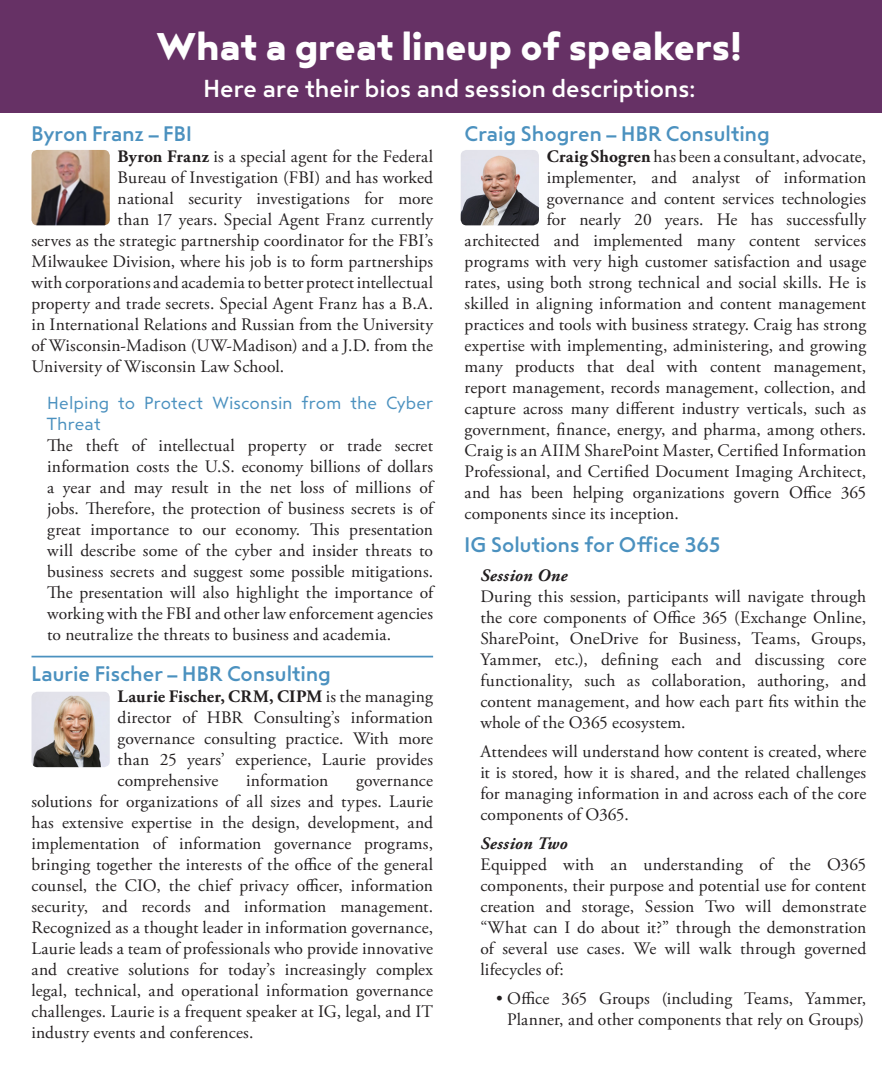
<style>
.page{position:relative;width:882px;height:1071px;background:#fff}
.page>*{position:absolute;margin:0;border:0;box-sizing:border-box;transform-origin:0 0}
.t1{font:38.5px "Steagal Bo";letter-spacing:.005em;color:#fff}
.t2{font:24.5px "Steagal Me";color:#fff}
.t3{font:21px "Steagal Me";letter-spacing:.005em;color:#4b91bf}
.t4{font:17.5px/21px "Adobe Garamond Pro";letter-spacing:.01em;color:#231f20}
.s1{font-weight:700}
.s2{font-family:"Steagal Re";color:#4b91bf}
.s3{font-weight:700;font-style:italic}
</style>
<div class="page">
<div style="left:0;top:0;width:882px;height:112px;background:#663165"></div>
<hr style="left:32px;top:656px;width:401px;height:1px;background:#4b91bf">
<img style="left:32px;top:150px;width:78px;height:75px">
<img style="left:32px;top:692px;width:78px;height:75px">
<img style="left:461px;top:150px;width:78px;height:75px">
<p class="t1" style="left:157px;top:25px;width:587px">What a great lineup of speakers!</p>
<p class="t2" style="left:203px;top:75px;width:494px">Here are their bios and session descriptions:</p>
<p class="t3" style="left:32px;top:122px;width:162px">Byron Franz – FBI</p>
<p class="t4" style="left:118px;top:147px;width:317px"><span class="s1">Byron Franz</span> is a special agent for the Federal</p>
<p class="t4" style="left:118px;top:168px;width:317px">Bureau of Investigation (FBI) and has worked</p>
<p class="t4" style="left:118px;top:189px;width:317px">national security investigations for more</p>
<p class="t4" style="left:118px;top:210px;width:317px">than 17 years. Special Agent Franz currently</p>
<p class="t4" style="left:31px;top:231px;width:403px">serves as the strategic partnership coordinator for the FBI’s</p>
<p class="t4" style="left:31px;top:252px;width:403px">Milwaukee Division, where his job is to form partnerships</p>
<p class="t4" style="left:31px;top:273px;width:403px">with corporations and academia to better protect intellectual</p>
<p class="t4" style="left:31px;top:294px;width:403px">property and trade secrets. Special Agent Franz has a B.A.</p>
<p class="t4" style="left:31px;top:315px;width:403px">in International Relations and Russian from the University</p>
<p class="t4" style="left:31px;top:336px;width:403px">of Wisconsin-Madison (UW-Madison) and a J.D. from the</p>
<p class="t4" style="left:31px;top:357px;width:254px">University of Wisconsin Law School.</p>
<p class="t4" style="left:47px;top:394px;width:387px"><span class="s2">Helping to Protect Wisconsin from the Cyber Threat<br></span>The theft of intellectual property or trade secret information costs the U.S. economy billions of dollars a year and may result in the net loss of millions of jobs. Therefore, the protection of business secrets is of great importance to our economy. This presentation will describe some of the cyber and insider threats to business secrets and suggest some possible mitigations.<br>The presentation will also highlight the importance of working with the FBI and other law enforcement agencies to neutralize the threats to business and academia.</p>
<p class="t3" style="left:32px;top:662px;width:301px">Laurie Fischer – HBR Consulting</p>
<p class="t4" style="left:118px;top:687px;width:317px;text-align:justify"><span class="s1">Laurie Fischer, CRM, CIPM</span> is the managing director of HBR Consulting’s information governance consulting practice. With more than 25 years’ experience, Laurie provides comprehensive</p>
<p class="t4" style="left:246px;top:771px;width:84px">information</p>
<p class="t4" style="left:31px;top:771px;width:403px;text-align:justify;text-indent:325px">governance solutions for organizations of all sizes and types. Laurie has extensive expertise in the design, development, and implementation of information governance programs, bringing together the interests of the office of the general counsel, the CIO, the chief privacy officer, information security, and records and information management.<br>Recognized as a thought leader in information governance, Laurie leads a team of professionals who provide innovative and creative solutions for today’s increasingly complex legal, technical, and operational information governance challenges. Laurie is a frequent speaker at IG, legal, and IT industry events and conferences.</p>
<p class="t3" style="left:465px;top:122px;width:307px">Craig Shogren – HBR Consulting</p>
<p class="t4" style="left:547px;top:147px;width:321px"><span class="s1">Craig Shogren</span> has been a consultant, advocate,</p>
<p class="t4" style="left:547px;top:168px;width:321px">implementer, and analyst of information</p>
<p class="t4" style="left:547px;top:189px;width:321px">governance and content services technologies</p>
<p class="t4" style="left:547px;top:210px;width:321px">for nearly 20 years. He has successfully</p>
<p class="t4" style="left:465px;top:231px;width:403px">architected and implemented many content services</p>
<p class="t4" style="left:465px;top:252px;width:403px">programs with very high customer satisfaction and usage</p>
<p class="t4" style="left:465px;top:273px;width:403px">rates, using both strong technical and social skills. He is</p>
<p class="t4" style="left:465px;top:294px;width:403px">skilled in aligning information and content management</p>
<p class="t4" style="left:465px;top:315px;width:403px">practices and tools with business strategy. Craig has strong</p>
<p class="t4" style="left:465px;top:336px;width:403px">expertise with implementing, administering, and growing</p>
<p class="t4" style="left:465px;top:357px;width:403px">many products that deal with content management,</p>
<p class="t4" style="left:465px;top:378px;width:403px">report management, records management, collection, and</p>
<p class="t4" style="left:465px;top:399px;width:403px">capture across many different industry verticals, such as</p>
<p class="t4" style="left:465px;top:420px;width:403px">government, finance, energy, and pharma, among others.</p>
<p class="t4" style="left:465px;top:441px;width:403px">Craig is an AIIM SharePoint Master, Certified Information</p>
<p class="t4" style="left:465px;top:462px;width:403px">Professional, and Certified Document Imaging Architect,</p>
<p class="t4" style="left:465px;top:483px;width:403px">and has been helping organizations govern Office 365</p>
<p class="t4" style="left:465px;top:504px;width:216px">components since its inception.</p>
<p class="t3" style="left:465px;top:534px;width:257px">IG Solutions for Office 365</p>
<p class="t4" style="left:480px;top:566px;width:387px"><span class="s3">Session One<br></span>During this session, participants will navigate through the core components of Office 365 (Exchange Online, SharePoint, OneDrive for Business, Teams, Groups, Yammer, etc.), defining each and discussing core functionality, such as collaboration, authoring, and content management, and how each part fits within the whole of the O365 ecosystem.</p>
<p class="t4" style="left:480px;top:742px;width:387px;text-align:justify">Attendees will understand how content is created, where it is stored, how it is shared, and the related challenges for managing information in and across each of the core components of O365.</p>
<p class="t4" style="left:480px;top:834px;width:387px"><span class="s3">Session Two<br></span>Equipped with an understanding of the O365 components, their purpose and potential use for content creation and storage, Session Two will demonstrate “What can I do about it?” through the demonstration of several use cases. We will walk through governed lifecycles of:</p>
<p class="t4" style="left:496px;top:989px;width:372px;text-align:center">• Office 365 Groups (including Teams, Yammer,<br>Planner, and other components that rely on Groups)</p>
</div>
